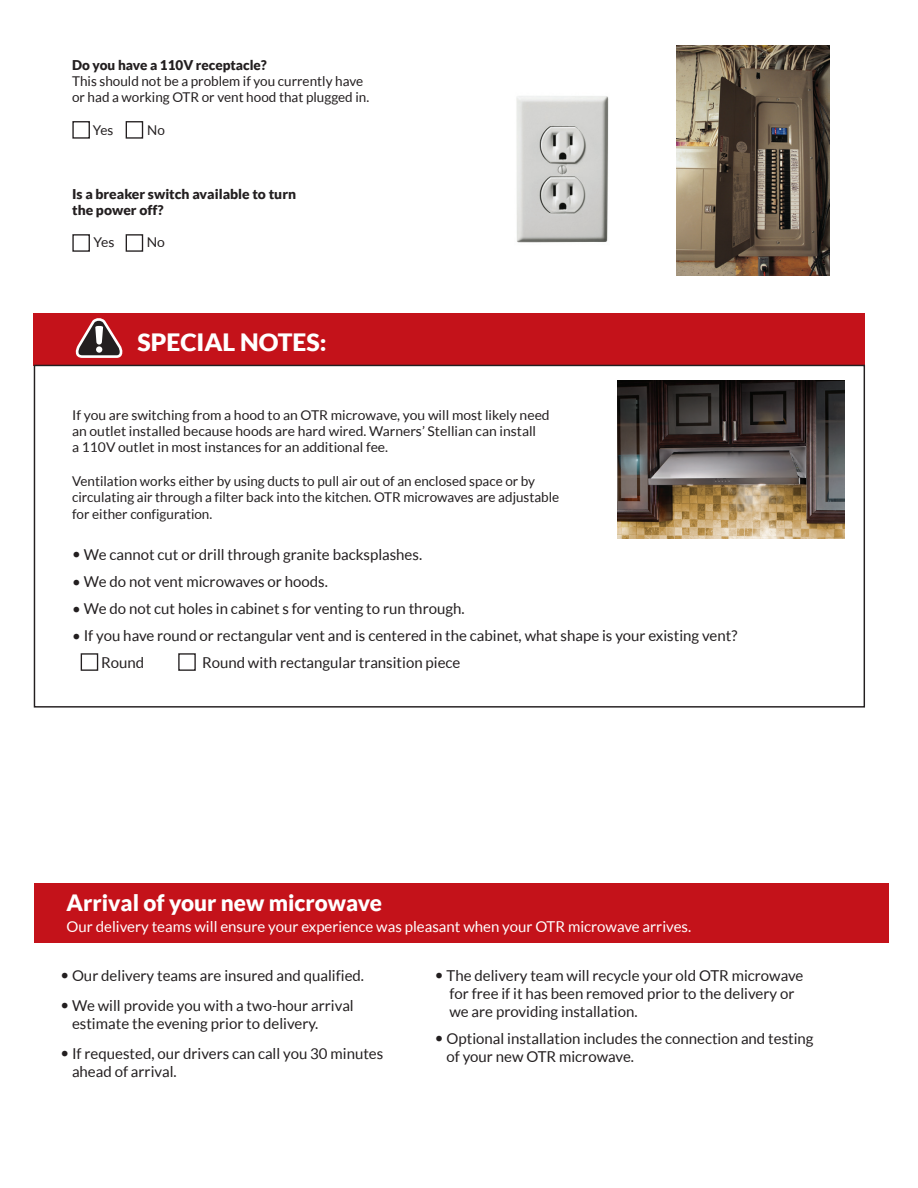
<style>
.page{position:relative;width:918px;height:1188px;background:#fff}
.page>*{position:absolute;margin:0;border:0;box-sizing:border-box;transform-origin:0 0}
.t1{font:900 24px "Lato";color:#fff}
.t2{font:900 22.5px "Lato";color:#fff}
.t3{font:15px/18px "Lato";color:#231f20}
.t4{font:15px "Lato";color:#fff}
.t5{font:13.5px/16.2px "Lato";color:#231f20}
.t6{font:900 13.5px/16.2px "Lato";color:#231f20}
</style>
<div class="page">
<div style="left:34px;top:313px;width:831px;height:52px;background:#c4121a"></div>
<svg style="left:75px;top:319px;width:48px;height:39px"></svg>
<div style="left:72px;top:234px;width:18px;height:18px;background:#fff;border:1px solid #231f20"></div>
<div style="left:126px;top:234px;width:17px;height:18px;background:#fff;border:1px solid #231f20"></div>
<div style="left:72px;top:121px;width:18px;height:18px;background:#fff;border:1px solid #231f20"></div>
<div style="left:126px;top:121px;width:17px;height:18px;background:#fff;border:1px solid #231f20"></div>
<div style="left:81px;top:653px;width:17px;height:18px;background:#fff;border:1px solid #231f20"></div>
<div style="left:178px;top:653px;width:18px;height:18px;background:#fff;border:1px solid #231f20"></div>
<img style="left:516px;top:96px;width:93px;height:147px">
<img style="left:618px;top:380px;width:227px;height:158px">
<img style="left:676px;top:46px;width:153px;height:229px">
<div style="left:34px;top:883px;width:854px;height:60px;background:#c4121a"></div>
<p class="t6" style="left:72px;top:57px;width:196px">Do you have a 110V receptacle?</p>
<p class="t5" style="left:72px;top:73px;width:299px">This should not be a problem if you currently have or had a working OTR or vent hood that plugged in.</p>
<p class="t5" style="left:93px;top:122px;width:22px">Yes</p>
<p class="t5" style="left:147px;top:122px;width:19px">No</p>
<p class="t6" style="left:72px;top:185px;width:226px">Is a breaker switch available to turn the power off?</p>
<p class="t5" style="left:94px;top:234px;width:22px">Yes</p>
<p class="t5" style="left:147px;top:234px;width:20px">No</p>
<h1 class="t1" style="left:137px;top:328px;width:191px">SPECIAL NOTES:</h1>
<p class="t5" style="left:72px;top:407px;width:479px">If you are switching from a hood to an OTR microwave, you will most likely need an outlet installed because hoods are hard wired. Warners’ Stellian can install<br>a 110V outlet in most instances for an additional fee.</p>
<p class="t5" style="left:72px;top:473px;width:489px">Ventilation works either by using ducts to pull air out of an enclosed space or by circulating air through a filter back into the kitchen. OTR microwaves are adjustable for either configuration.</p>
<p class="t3" style="left:72px;top:546px;width:352px">• We cannot cut or drill through granite backsplashes.</p>
<p class="t3" style="left:72px;top:573px;width:257px">• We do not vent microwaves or hoods.</p>
<p class="t3" style="left:72px;top:600px;width:394px">• We do not cut holes in cabinet s for venting to run through.</p>
<p class="t3" style="left:101px;top:622px;width:638px;line-height:27px;text-indent:-29px">• If you have round or rectangular vent and is centered in the cabinet, what shape is your existing vent?<br>Round</p>
<p class="t3" style="left:202px;top:654px;width:260px">Round with rectangular transition piece</p>
<h2 class="t2" style="left:67px;top:889px;width:317px">Arrival of your new microwave</h2>
<p class="t4" style="left:67px;top:918px;width:626px">Our delivery teams will ensure your experience was pleasant when your OTR microwave arrives.</p>
<p class="t3" style="left:60px;top:967px;width:305px">• Our delivery teams are insured and qualified.</p>
<p class="t3" style="left:72px;top:997px;width:283px;text-indent:-12px">• We will provide you with a two-hour arrival estimate the evening prior to delivery.</p>
<p class="t3" style="left:72px;top:1045px;width:313px;text-indent:-12px">• If requested, our drivers can call you 30 minutes ahead of arrival.</p>
<p class="t3" style="left:449px;top:967px;width:356px;text-indent:-14px">• The delivery team will recycle your old OTR microwave for free if it has been removed prior to the delivery or we are providing installation.</p>
<p class="t3" style="left:447px;top:1030px;width:369px;text-indent:-12px">• Optional installation includes the connection and testing of your new OTR microwave.</p>
</div>
